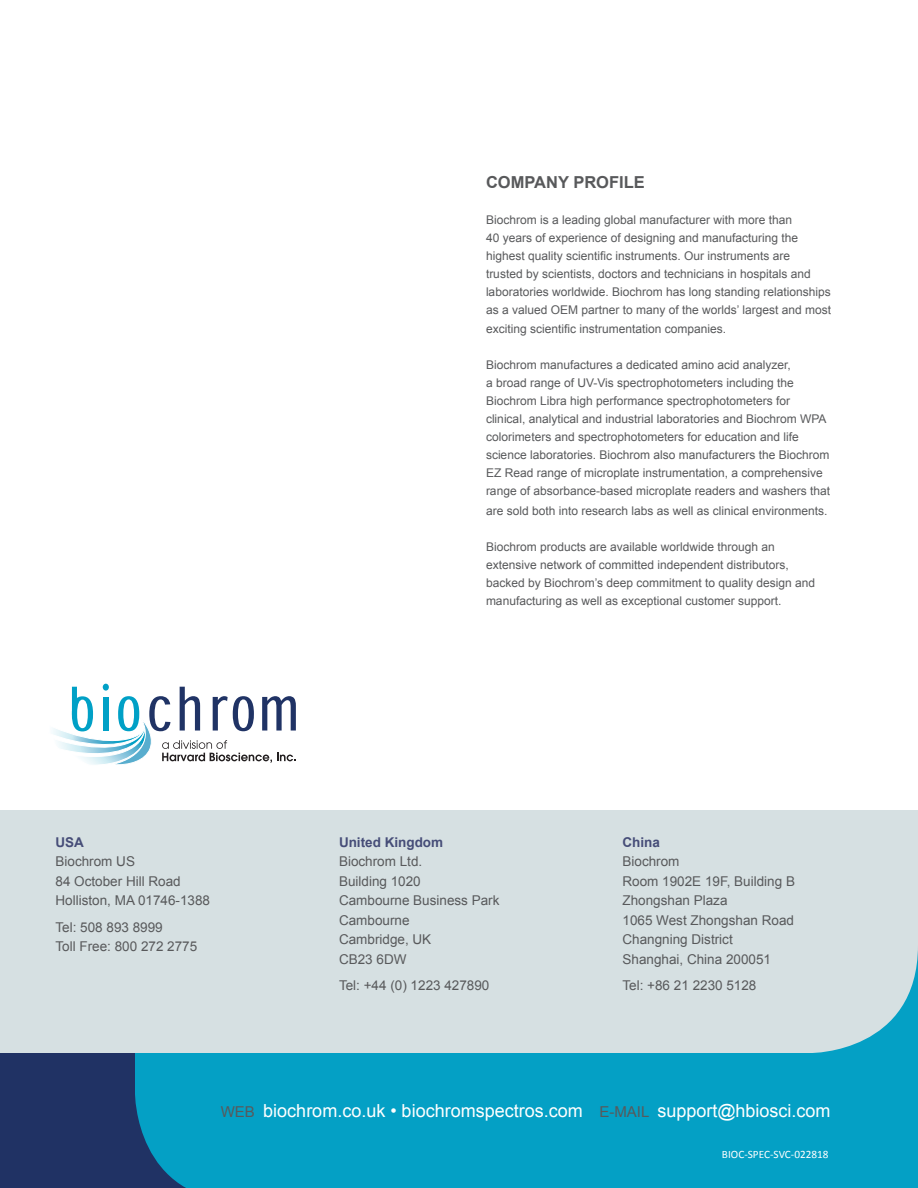
<style>
.page{position:relative;width:918px;height:1188px;background:#fff}
.page>*{position:absolute;margin:0;border:0;box-sizing:border-box;transform-origin:0 0}
.t1{font:18px "Arial";color:#fff}
.t2{font:700 16.5px "Arial";color:#58595b}
.t3{font:13.5px/19.5px "Arial";color:#58595b}
.t4{font:700 13.5px "Arial";color:#464d78}
.t5{font:12px/18px "Arial";color:#58595b}
.t6{font:11.25px "Calibri";color:#fff}
.s1{font-size:15px;color:#58595b}
</style>
<div class="page">
<div style="left:0;top:1053px;width:256px;height:135px;background:#203264"></div>
<div style="left:135px;top:1053px;width:783px;height:135px;background:#04a0c5"></div>
<div style="left:0;top:810px;width:918px;height:243px;background:#d6e0e2"></div>
<div style="left:103px;top:684px;width:6px;height:7px;background:#00a0c6;border-radius:50%"></div>
<svg style="left:52px;top:687px;width:244px;height:78px"></svg>
<h2 class="t2" style="left:486px;top:171px;width:160px">COMPANY PROFILE</h2>
<p class="t5" style="left:486px;top:210px;width:347px">Biochrom is a leading global manufacturer with more than<br>40 years of experience of designing and manufacturing the highest quality scientific instruments. Our instruments are<br>trusted by scientists, doctors and technicians in hospitals and laboratories worldwide. Biochrom has long standing relationships as a valued OEM partner to many of the worlds’ largest and most</p>
<p class="t5" style="left:486px;top:320px;width:242px">exciting scientific instrumentation companies.</p>
<p class="t5" style="left:486px;top:356px;width:346px">Biochrom manufactures a dedicated amino acid analyzer,<br>a broad range of UV-Vis spectrophotometers including the Biochrom Libra high performance spectrophotometers for clinical, analytical and industrial laboratories and Biochrom WPA colorimeters and spectrophotometers for education and life science laboratories. Biochrom also manufacturers the Biochrom EZ Read range of microplate instrumentation, a comprehensive range of absorbance-based microplate readers and washers that</p>
<p class="t5" style="left:486px;top:501px;width:343px">are sold both into research labs as well as clinical environments.</p>
<p class="t5" style="left:486px;top:537px;width:331px">Biochrom products are available worldwide through an extensive network of committed independent distributors, backed by Biochrom’s deep commitment to quality design and manufacturing as well as exceptional customer support.</p>
<p class="t4" style="left:56px;top:833px;width:30px">USA</p>
<p class="t3" style="left:56px;top:852px;width:156px">Biochrom US<br>84 October Hill Road<br>Holliston, MA 01746-1388</p>
<p class="t3" style="left:56px;top:917px;width:143px">Tel: 508 893 8999<br>Toll Free: 800 272 2775</p>
<p class="t4" style="left:339px;top:833px;width:106px">United Kingdom</p>
<p class="t3" style="left:339px;top:852px;width:162px">Biochrom Ltd.<br>Building 1020<br>Cambourne Business Park<br>Cambourne<br>Cambridge, UK<br>CB23 6DW</p>
<p class="t3" style="left:339px;top:976px;width:152px">Tel: +44 (0) 1223 427890</p>
<p class="t4" style="left:622px;top:833px;width:39px">China</p>
<p class="t3" style="left:622px;top:852px;width:174px">Biochrom<br>Room 1902E 19F, Building B<br>Zhongshan Plaza<br>1065 West Zhongshan Road<br>Changning District<br>Shanghai, China 200051</p>
<p class="t3" style="left:622px;top:976px;width:135px">Tel: +86 21 2230 5128</p>
<h1 class="t1" style="left:221px;top:1099px;width:611px"><span class="s1">WEB</span> biochrom.co.uk • biochromspectros.com <span class="s1">E-MAIL</span> support@hbiosci.com</h1>
<p class="t6" style="left:722px;top:1147px;width:108px">BIOC-SPEC-SVC-022818</p>
</div>
